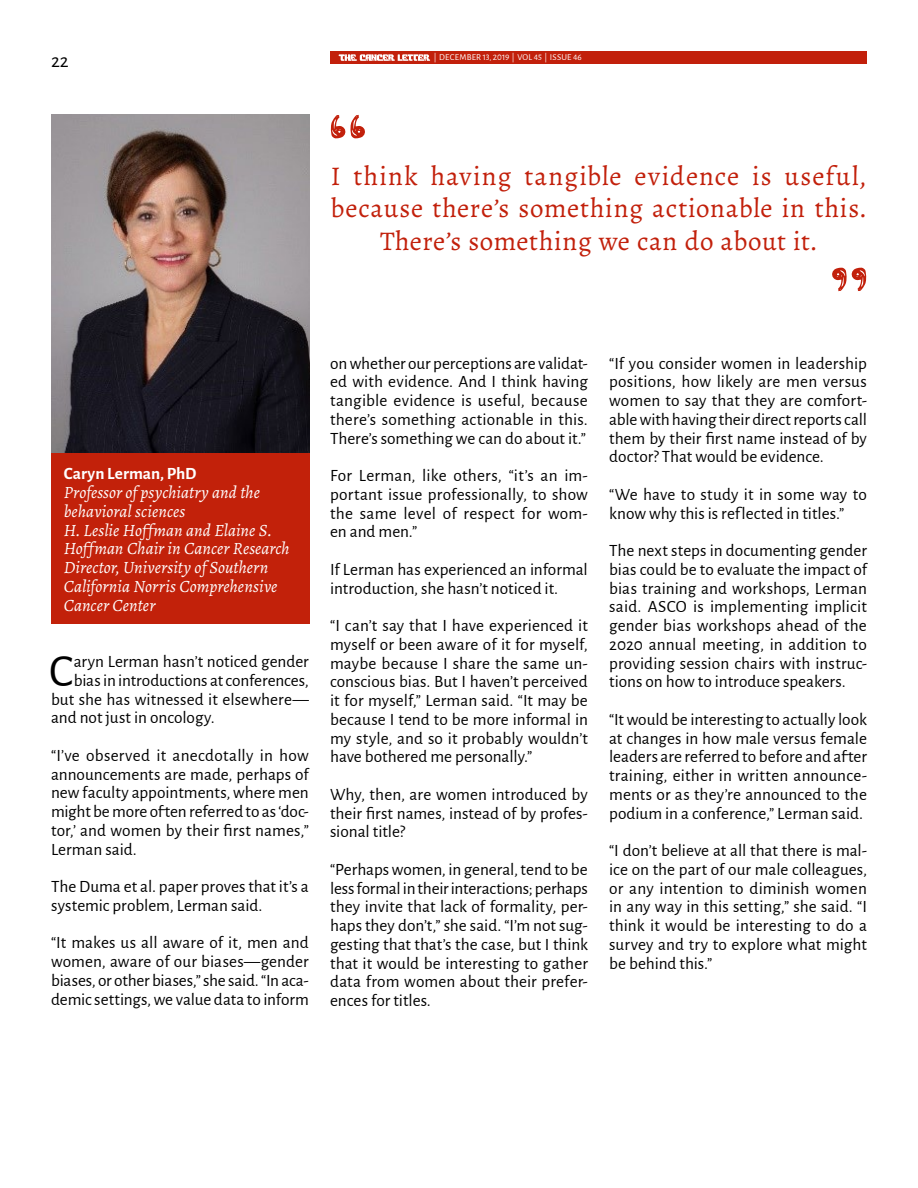
<style>
.page{position:relative;width:918px;height:1188px;background:#fff}
.page>*{position:absolute;margin:0;border:0;box-sizing:border-box;transform-origin:0 0}
.t1{font:46.5px "Alegreya Sans";color:#000}
.Pull_Quote{font:27px/32.4px "Alegreya";letter-spacing:.03em;color:#c2200b;text-align:center}
.t2{font:19.5px "Alegreya Sans";color:#000}
.t3{font:17.25px/18.8px "Alegreya Sans";color:#000;text-align:justify}
.t4{font:italic 17.25px/18.8px "Alegreya";color:#fff}
.t5{font:700 17.25px "Alegreya Sans";color:#fff}
.t6{font:9px "Alegreya Sans";letter-spacing:.025em;color:#fff}
</style>
<div class="page">
<div style="left:330px;top:51px;width:537px;height:13px;background:#c2200b"></div>
<svg style="left:339px;top:54px;width:91px;height:7px"></svg>
<img style="left:51px;top:115px;width:258px;height:338px">
<div style="left:51px;top:453px;width:258px;height:171px;background:#c2210a"></div>
<svg style="left:331px;top:115px;width:34px;height:24px"></svg>
<svg style="left:832px;top:267px;width:34px;height:24px"></svg>
<p class="t2" style="left:51px;top:47px;width:19px">22</p>
<p class="t6" style="left:434px;top:51px;width:150px">| DECEMBER 13, 2019 | VOL 45 | ISSUE 46</p>
<p class="Pull_Quote" style="left:331px;top:160px;width:537px">I think having tangible evidence is useful, because there’s something actionable in this.<br>There’s something we can do about it.</p>
<p class="t5" style="left:64px;top:461px;width:134px">Caryn Lerman, PhD</p>
<p class="t4" style="left:64px;top:483px;width:198px">Professor of psychiatry and the behavioral sciences</p>
<p class="t4" style="left:64px;top:521px;width:227px">H. Leslie Hoffman and Elaine S.<br>Hoffman Chair in Cancer Research</p>
<p class="t4" style="left:64px;top:558px;width:215px">Director, University of Southern<br>California Norris Comprehensive<br>Cancer Center</p>
<p class="t1" style="left:49px;top:639px;width:26px">C</p>
<p class="t3" style="left:74px;top:651px;width:237px">aryn Lerman hasn’t noticed gender</p>
<p class="t3" style="left:74px;top:670px;width:237px">bias in introductions at conferences,</p>
<p class="t3" style="left:51px;top:689px;width:259px">but she has witnessed it elsewhere—</p>
<p class="t3" style="left:51px;top:707px;width:165px">and not just in oncology.</p>
<p class="t3" style="left:51px;top:745px;width:259px">“I’ve observed it anecdotally in how announcements are made, perhaps of new faculty appointments, where men might be more often referred to as ‘doc&shy;tor,’ and women by their first names,” Lerman said.</p>
<p class="t3" style="left:51px;top:876px;width:259px">The Duma et al. paper proves that it’s a systemic problem, Lerman said.</p>
<p class="t3" style="left:51px;top:932px;width:259px">“It makes us all aware of it, men and women, aware of our biases—gender biases, or other biases,” she said. “In aca&shy;demic settings, we value data to inform</p>
<p class="t3" style="left:330px;top:353px;width:259px">on whether our perceptions are validat&shy;ed with evidence. And I think having tangible evidence is useful, because there’s something actionable in this.<br>There’s something we can do about it.”</p>
<p class="t3" style="left:330px;top:465px;width:259px">For Lerman, like others, “it’s an im&shy;portant issue professionally, to show the same level of respect for wom&shy;en and men.”</p>
<p class="t3" style="left:330px;top:559px;width:259px">If Lerman has experienced an informal introduction, she hasn’t noticed it.</p>
<p class="t3" style="left:330px;top:615px;width:259px">“I can’t say that I have experienced it myself or been aware of it for myself, maybe because I share the same un&shy;conscious bias. But I haven’t perceived it for myself,” Lerman said. “It may be because I tend to be more informal in my style, and so it probably wouldn’t have bothered me personally.”</p>
<p class="t3" style="left:330px;top:784px;width:259px">Why, then, are women introduced by their first names, instead of by profes&shy;sional title?</p>
<p class="t3" style="left:330px;top:859px;width:259px">“Perhaps women, in general, tend to be less formal in their interactions; perhaps they invite that lack of formality, per&shy;haps they don’t,” she said. “I’m not sug&shy;gesting that that’s the case, but I think that it would be interesting to gather data from women about their prefer&shy;ences for titles.</p>
<p class="t3" style="left:609px;top:353px;width:259px">“If you consider women in leadership positions, how likely are men versus women to say that they are comfort&shy;able with having their direct reports call them by their first name instead of by doctor? That would be evidence.</p>
<p class="t3" style="left:609px;top:484px;width:259px">“We have to study it in some way to know why this is reflected in titles.”</p>
<p class="t3" style="left:609px;top:540px;width:259px">The next steps in documenting gender bias could be to evaluate the impact of bias training and workshops, Lerman said. ASCO is implementing implicit gender bias workshops ahead of the 2020 annual meeting, in addition to providing session chairs with instruc&shy;tions on how to introduce speakers.</p>
<p class="t3" style="left:609px;top:709px;width:259px">“It would be interesting to actually look at changes in how male versus female leaders are referred to before and after training, either in written announce&shy;ments or as they’re announced to the podium in a conference,” Lerman said.</p>
<p class="t3" style="left:609px;top:840px;width:259px">“I don’t believe at all that there is mal&shy;ice on the part of our male colleagues, or any intention to diminish women in any way in this setting,” she said. “I think it would be interesting to do a survey and try to explore what might be behind this.”</p>
</div>
